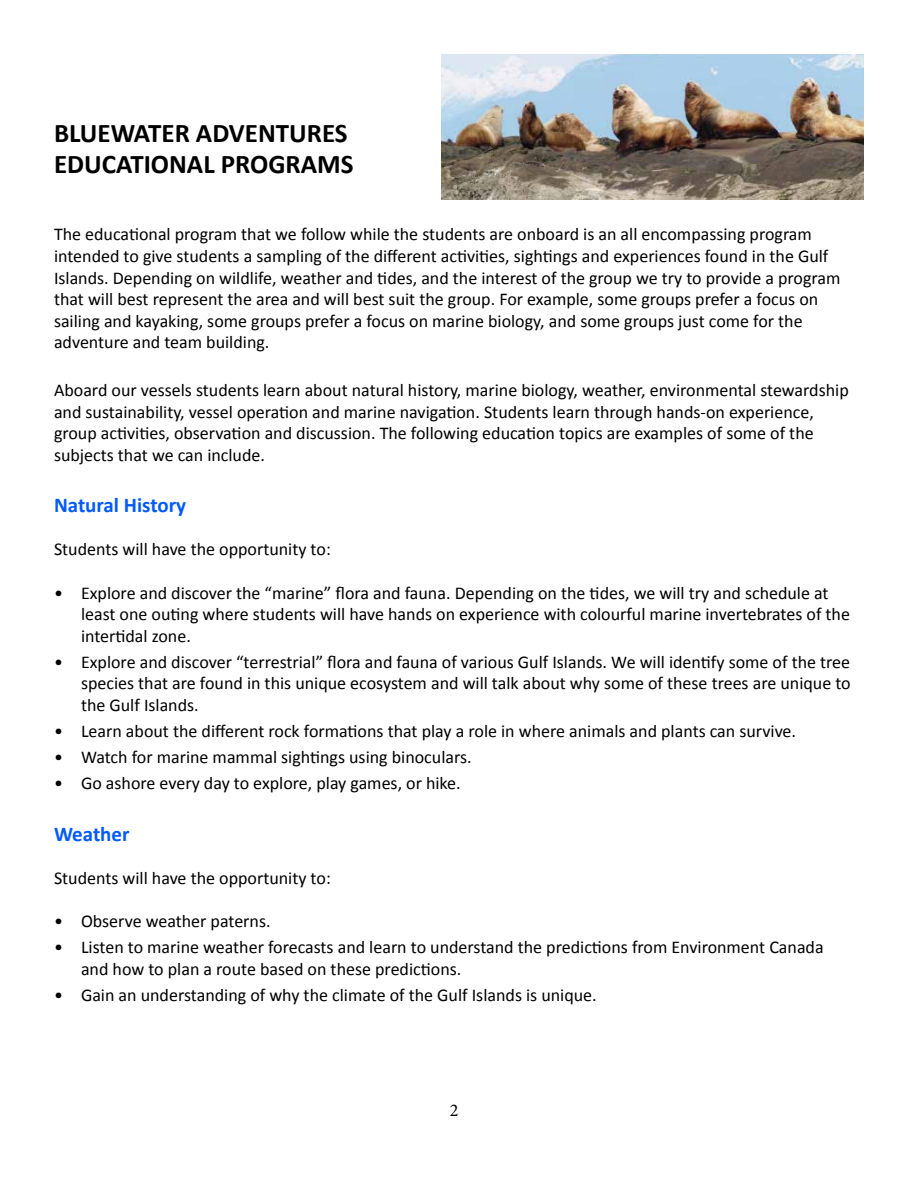
<style>
.page{position:relative;width:918px;height:1188px;background:#fff}
.page>*{position:absolute;margin:0;border:0;box-sizing:border-box;transform-origin:0 0}
.t1{font:700 27px/31.5px "Calibri";color:#000}
.t2{font:700 21px "Calibri";color:#005aff}
.t3{font:18px/21.6px "Calibri";color:#000}
.t4{font:18px "Minion Pro";color:#000}
</style>
<div class="page">
<img style="left:441px;top:54px;width:423px;height:146px">
<h1 class="t1" style="left:54px;top:117px;width:301px">BLUEWATER ADVENTURES<br>EDUCATIONAL PROGRAMS</h1>
<p class="t3" style="left:54px;top:224px;width:788px">The educational program that we follow while the students are onboard is an all encompassing program intended to give students a sampling of the different activities, sightings and experiences found in the Gulf Islands. Depending on wildlife, weather and tides, and the interest of the group we try to provide a program that will best represent the area and will best suit the group. For example, some groups prefer a focus on sailing and kayaking, some groups prefer a focus on marine biology, and some groups just come for the adventure and team building.</p>
<p class="t3" style="left:54px;top:379px;width:796px">Aboard our vessels students learn about natural history, marine biology, weather, environmental stewardship and sustainability, vessel operation and marine navigation. Students learn through hands-on experience, group activities, observation and discussion. The following education topics are examples of some of the subjects that we can include.</p>
<p class="t2" style="left:54px;top:492px;width:134px">Natural History</p>
<p class="t3" style="left:54px;top:539px;width:278px">Students will have the opportunity to:</p>
<p class="t3" style="left:81px;top:582px;width:771px;text-indent:-27px">• Explore and discover the “marine” flora and fauna. Depending on the tides, we will try and schedule at least one outing where students will have hands on experience with colourful marine invertebrates of the intertidal zone.</p>
<p class="t3" style="left:81px;top:651px;width:771px;text-align:justify;text-indent:-27px">• Explore and discover “terrestrial” flora and fauna of various Gulf Islands. We will identify some of the tree species that are found in this unique ecosystem and will talk about why some of these trees are unique to the Gulf Islands.</p>
<p class="t3" style="left:54px;top:720px;width:744px">• Learn about the different rock formations that play a role in where animals and plants can survive.</p>
<p class="t3" style="left:54px;top:746px;width:419px">• Watch for marine mammal sightings using binoculars.</p>
<p class="t3" style="left:54px;top:773px;width:408px">• Go ashore every day to explore, play games, or hike.</p>
<p class="t2" style="left:54px;top:820px;width:77px">Weather</p>
<p class="t3" style="left:54px;top:867px;width:278px">Students will have the opportunity to:</p>
<p class="t3" style="left:54px;top:910px;width:218px">• Observe weather paterns.</p>
<p class="t3" style="left:81px;top:936px;width:744px;text-indent:-27px">• Listen to marine weather forecasts and learn to understand the predictions from Environment Canada and how to plan a route based on these predictions.</p>
<p class="t3" style="left:54px;top:984px;width:544px">• Gain an understanding of why the climate of the Gulf Islands is unique.</p>
<p class="t4" style="left:450px;top:1098px;width:10px">2</p>
</div>
